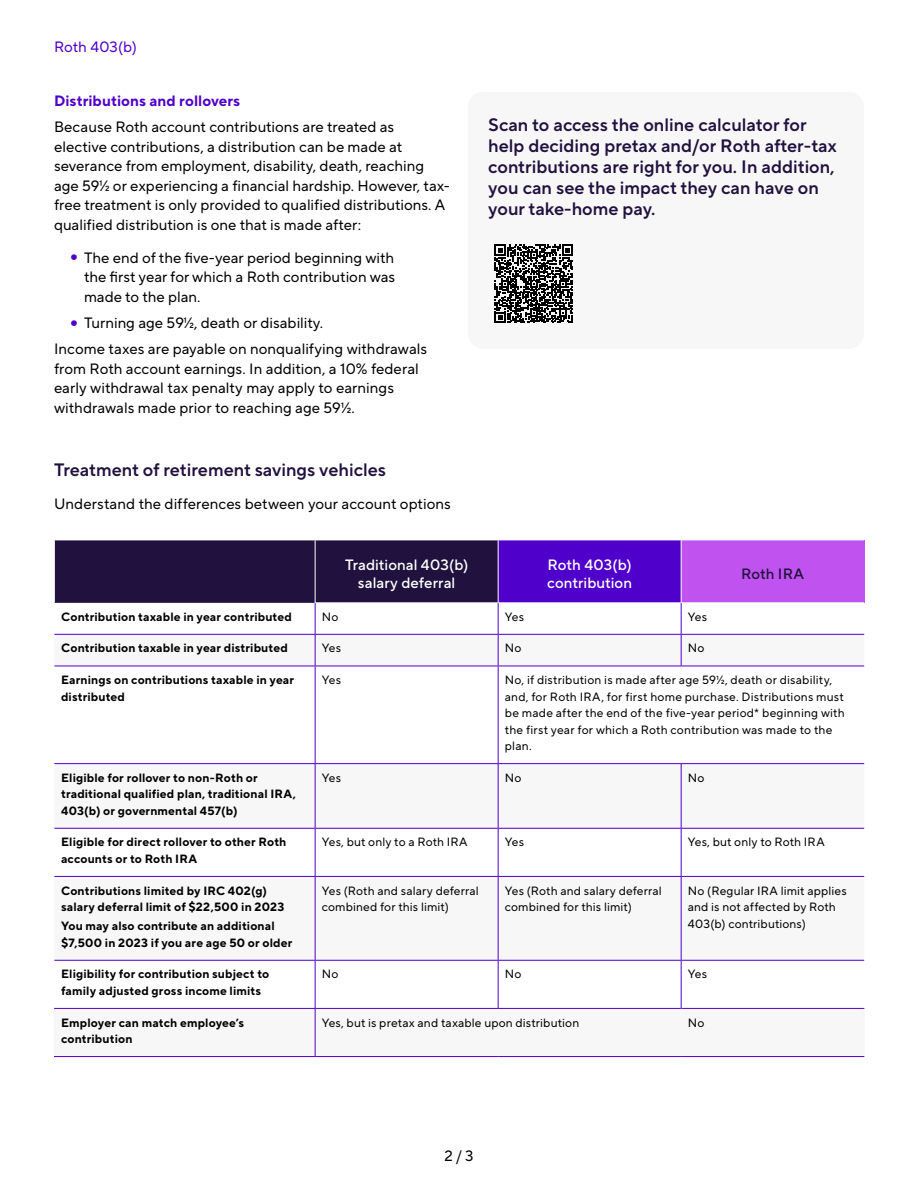
<style>
.page{position:relative;width:918px;height:1188px;background:#fff}
.page>*{position:absolute;margin:0;border:0;box-sizing:border-box;transform-origin:0 0}
.t1{font:18px/21px "TT Norms Pro Dm Bd";color:#20113e}
.t2{font:15px/19.5px "TT Norms Pro";color:#000}
.t3{font:500 15px/18px "TT Norms Pro";letter-spacing:.005em;color:#fff;text-align:center}
.t4{font:700 15px "TT Norms Pro";letter-spacing:.005em;color:#4f00ca}
.t5{font:15px "TT Norms Pro";letter-spacing:-.005em;color:#4f00ca}
.t6{font:500 15px "TT Norms Pro";color:#20113e}
.t7{font:700 12px/16.5px "TT Norms Pro";letter-spacing:.015em;color:#000}
.t8{font:12px/16.5px "TT Norms Pro";letter-spacing:.015em;color:#000}
.s1{font-size:28.5px;color:#4f00ca}
</style>
<div class="page">
<div style="left:54px;top:540px;width:261px;height:63px;background:#20113e"></div>
<div style="left:315px;top:540px;width:183px;height:63px;background:#20113e"></div>
<div style="left:498px;top:540px;width:183px;height:63px;background:#4f00ca"></div>
<div style="left:681px;top:540px;width:183px;height:63px;background:#c053ef"></div>
<svg style="left:54px;top:635px;width:810px;height:421px"></svg>
<svg style="left:499px;top:635px;width:365px;height:325px"></svg>
<svg style="left:54px;top:667px;width:261px;height:341px"></svg>
<hr style="left:54px;top:540px;width:261px;height:1px;background:#fff">
<hr style="left:54px;top:540px;width:1px;height:63px;background:#fff">
<hr style="left:315px;top:540px;width:183px;height:1px;background:#fff">
<hr style="left:498px;top:540px;width:183px;height:1px;background:#fff">
<hr style="left:498px;top:540px;width:1px;height:63px;background:#fff">
<hr style="left:681px;top:540px;width:183px;height:1px;background:#fff">
<hr style="left:681px;top:540px;width:1px;height:63px;background:#fff">
<hr style="left:498px;top:603px;width:1px;height:31px;background:#4f00ca">
<hr style="left:681px;top:603px;width:1px;height:31px;background:#4f00ca">
<hr style="left:54px;top:634px;width:261px;height:1px;background:#4f00ca">
<hr style="left:315px;top:634px;width:183px;height:1px;background:#4f00ca">
<hr style="left:498px;top:635px;width:1px;height:31px;background:#4f00ca">
<hr style="left:498px;top:634px;width:183px;height:1px;background:#4f00ca">
<hr style="left:681px;top:635px;width:1px;height:31px;background:#4f00ca">
<hr style="left:681px;top:634px;width:183px;height:1px;background:#4f00ca">
<hr style="left:54px;top:666px;width:261px;height:1px;background:#4f00ca">
<hr style="left:315px;top:666px;width:183px;height:1px;background:#4f00ca">
<hr style="left:498px;top:666px;width:1px;height:97px;background:#4f00ca">
<hr style="left:498px;top:666px;width:183px;height:1px;background:#4f00ca">
<hr style="left:681px;top:666px;width:183px;height:1px;background:#4f00ca">
<hr style="left:54px;top:763px;width:261px;height:1px;background:#4f00ca">
<hr style="left:315px;top:763px;width:183px;height:1px;background:#4f00ca">
<hr style="left:498px;top:764px;width:1px;height:64px;background:#4f00ca">
<hr style="left:498px;top:763px;width:183px;height:1px;background:#4f00ca">
<hr style="left:681px;top:764px;width:1px;height:64px;background:#4f00ca">
<hr style="left:681px;top:763px;width:183px;height:1px;background:#4f00ca">
<hr style="left:54px;top:828px;width:261px;height:1px;background:#4f00ca">
<hr style="left:315px;top:828px;width:183px;height:1px;background:#4f00ca">
<hr style="left:498px;top:829px;width:1px;height:47px;background:#4f00ca">
<hr style="left:498px;top:828px;width:183px;height:1px;background:#4f00ca">
<hr style="left:681px;top:829px;width:1px;height:47px;background:#4f00ca">
<hr style="left:681px;top:828px;width:183px;height:1px;background:#4f00ca">
<hr style="left:54px;top:876px;width:261px;height:1px;background:#4f00ca">
<hr style="left:315px;top:876px;width:183px;height:1px;background:#4f00ca">
<hr style="left:498px;top:877px;width:1px;height:83px;background:#4f00ca">
<hr style="left:498px;top:876px;width:183px;height:1px;background:#4f00ca">
<hr style="left:681px;top:877px;width:1px;height:83px;background:#4f00ca">
<hr style="left:681px;top:876px;width:183px;height:1px;background:#4f00ca">
<hr style="left:54px;top:960px;width:261px;height:1px;background:#4f00ca">
<hr style="left:315px;top:960px;width:183px;height:1px;background:#4f00ca">
<hr style="left:498px;top:961px;width:1px;height:47px;background:#4f00ca">
<hr style="left:498px;top:960px;width:183px;height:1px;background:#4f00ca">
<hr style="left:681px;top:961px;width:1px;height:47px;background:#4f00ca">
<hr style="left:681px;top:960px;width:183px;height:1px;background:#4f00ca">
<hr style="left:54px;top:1008px;width:261px;height:1px;background:#4f00ca">
<hr style="left:315px;top:1008px;width:183px;height:1px;background:#4f00ca">
<hr style="left:498px;top:1008px;width:183px;height:1px;background:#4f00ca">
<hr style="left:681px;top:1008px;width:183px;height:1px;background:#4f00ca">
<hr style="left:315px;top:603px;width:1px;height:31px;background:#4f00ca">
<hr style="left:315px;top:635px;width:1px;height:31px;background:#4f00ca">
<hr style="left:315px;top:666px;width:1px;height:97px;background:#4f00ca">
<hr style="left:315px;top:764px;width:1px;height:64px;background:#4f00ca">
<hr style="left:315px;top:829px;width:1px;height:47px;background:#4f00ca">
<hr style="left:315px;top:877px;width:1px;height:83px;background:#4f00ca">
<hr style="left:315px;top:961px;width:1px;height:47px;background:#4f00ca">
<hr style="left:315px;top:1009px;width:1px;height:47px;background:#4f00ca">
<hr style="left:54px;top:1009px;width:1px;height:47px;background:#f7f7f7">
<hr style="left:681px;top:1009px;width:1px;height:47px;background:#f7f7f7">
<hr style="left:864px;top:1009px;width:1px;height:47px;background:#f7f7f7">
<hr style="left:54px;top:1056px;width:261px;height:1px;background:#4f00ca">
<hr style="left:315px;top:1056px;width:183px;height:1px;background:#4f00ca">
<hr style="left:498px;top:1056px;width:183px;height:1px;background:#4f00ca">
<hr style="left:681px;top:1056px;width:183px;height:1px;background:#4f00ca">
<hr style="left:315px;top:540px;width:1px;height:63px;background:#fff">
<div style="left:468px;top:92px;width:396px;height:257px;background:#f7f7f7;border-radius:15px"></div>
<svg style="left:495px;top:244px;width:78px;height:79px"></svg>
<p class="t5" style="left:54px;top:36px;width:84px">Roth 403(b)</p>
<p class="t4" style="left:54px;top:90px;width:188px">Distributions and rollovers</p>
<p class="t2" style="left:54px;top:117px;width:398px">Because Roth account contributions are treated as elective contributions, a distribution can be made at severance from employment, disability, death, reaching age 59½ or experiencing a financial hardship. However, tax&shy;free treatment is only provided to qualified distributions. A qualified distribution is one that is made after:</p>
<p class="t2" style="left:84px;top:248px;width:313px;text-align:justify;text-indent:-16px"><span class="s1">•</span> The end of the five-year period beginning with the first year for which a Roth contribution was made to the plan.</p>
<p class="t2" style="left:54px;top:310px;width:375px;line-height:26.2px;text-indent:14px"><span class="s1">•</span> Turning age 59½, death or disability.<br>Income taxes are payable on nonqualifying withdrawals</p>
<p class="t2" style="left:54px;top:359px;width:366px">from Roth account earnings. In addition, a 10% federal early withdrawal tax penalty may apply to earnings withdrawals made prior to reaching age 59½.</p>
<p class="t1" style="left:54px;top:460px;width:334px">Treatment of retirement savings vehicles</p>
<p class="t2" style="left:54px;top:494px;width:398px">Understand the differences between your account options</p>
<p class="t1" style="left:488px;top:114px;width:350px">Scan to access the online calculator for help deciding pretax and/or Roth after-tax contributions are right for you. In addition, you can see the impact they can have on your take-home pay.</p>
<p class="t3" style="left:345px;top:555px;width:125px">Traditional 403(b) salary deferral</p>
<p class="t3" style="left:547px;top:555px;width:86px;text-align:left">Roth 403(b) contribution</p>
<p class="t6" style="left:741px;top:562px;width:65px">Roth IRA</p>
<p class="t7" style="left:61px;top:608px;width:232px">Contribution taxable in year contributed</p>
<p class="t8" style="left:322px;top:608px;width:18px">No</p>
<p class="t8" style="left:505px;top:608px;width:21px">Yes</p>
<p class="t8" style="left:688px;top:608px;width:21px">Yes</p>
<p class="t7" style="left:61px;top:640px;width:228px">Contribution taxable in year distributed</p>
<p class="t8" style="left:322px;top:640px;width:21px">Yes</p>
<p class="t8" style="left:505px;top:640px;width:18px">No</p>
<p class="t8" style="left:688px;top:640px;width:18px">No</p>
<p class="t7" style="left:61px;top:672px;width:235px">Earnings on contributions taxable in year distributed</p>
<p class="t8" style="left:322px;top:672px;width:21px">Yes</p>
<p class="t8" style="left:505px;top:672px;width:341px">No, if distribution is made after age 59½, death or disability, and, for Roth IRA, for first home purchase. Distributions must be made after the end of the five-year period* beginning with the first year for which a Roth contribution was made to the plan.</p>
<p class="t7" style="left:61px;top:769px;width:236px">Eligible for rollover to non-Roth or traditional qualified plan, traditional IRA,<br>403(b) or governmental 457(b)</p>
<p class="t8" style="left:322px;top:769px;width:21px">Yes</p>
<p class="t8" style="left:505px;top:769px;width:18px">No</p>
<p class="t8" style="left:688px;top:769px;width:18px">No</p>
<p class="t7" style="left:61px;top:834px;width:227px">Eligible for direct rollover to other Roth accounts or to Roth IRA</p>
<p class="t8" style="left:322px;top:834px;width:147px">Yes, but only to a Roth IRA</p>
<p class="t8" style="left:505px;top:834px;width:21px">Yes</p>
<p class="t8" style="left:688px;top:834px;width:138px">Yes, but only to Roth IRA</p>
<p class="t7" style="left:61px;top:882px;width:225px">Contributions limited by IRC 402(g) salary deferral limit of $22,500 in 2023</p>
<p class="t7" style="left:61px;top:918px;width:233px">You may also contribute an additional $7,500 in 2023 if you are age 50 or older</p>
<p class="t8" style="left:322px;top:882px;width:159px">Yes (Roth and salary deferral combined for this limit)</p>
<p class="t8" style="left:505px;top:882px;width:159px">Yes (Roth and salary deferral combined for this limit)</p>
<p class="t8" style="left:688px;top:882px;width:160px">No (Regular IRA limit applies and is not affected by Roth<br>403(b) contributions)</p>
<p class="t7" style="left:61px;top:966px;width:210px">Eligibility for contribution subject to family adjusted gross income limits</p>
<p class="t8" style="left:322px;top:966px;width:18px">No</p>
<p class="t8" style="left:505px;top:966px;width:18px">No</p>
<p class="t8" style="left:688px;top:966px;width:21px">Yes</p>
<p class="t7" style="left:61px;top:1014px;width:185px">Employer can match employee’s contribution</p>
<p class="t8" style="left:322px;top:1014px;width:259px">Yes, but is pretax and taxable upon distribution</p>
<p class="t8" style="left:688px;top:1014px;width:18px">No</p>
<p class="t2" style="left:444px;top:1146px;width:31px">2 / 3</p>
</div>
